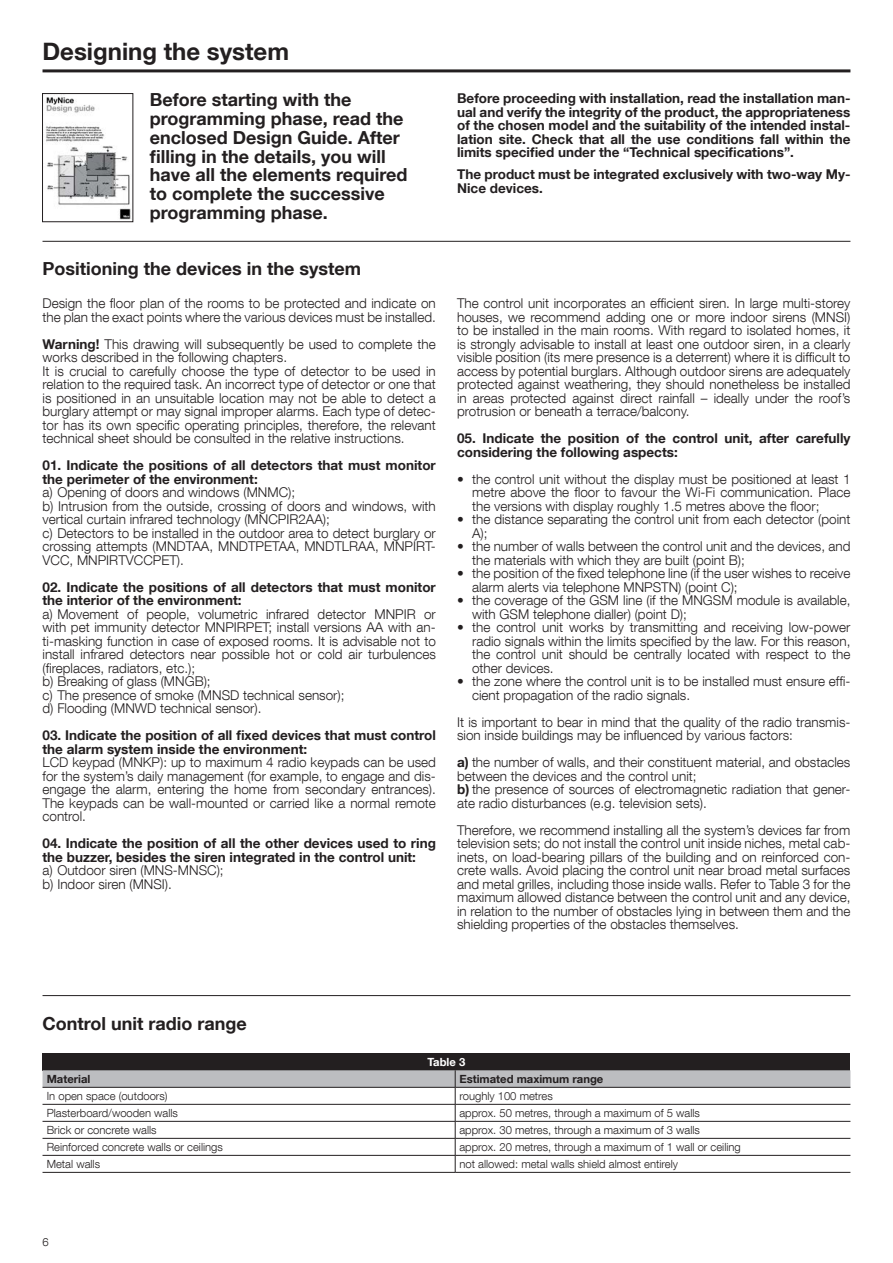
<style>
.page{position:relative;width:893px;height:1263px;background:#fff}
.page>*{position:absolute;margin:0;border:0;box-sizing:border-box;transform-origin:0 0}
.t1{font:700 24px "Helvetica Neue LT Com";color:#231f20}
.t2{font:700 18px/18.8px "Helvetica Neue LT Com";color:#231f20}
.t3{font:300 13.5px/13.5px "Helvetica Neue LT Com";color:#231f20}
.t4{font:700 13.5px/13.5px "Helvetica Neue LT Com";color:#231f20}
.t5{font:300 11.25px "Helvetica Neue LT Com";color:#231f20}
.t6{font:700 11.25px "Helvetica Neue LT Com";color:#231f20}
.t7{font:700 11.25px "Helvetica Neue LT Com";color:#fff}
.s1{font-weight:700}
</style>
<div class="page">
<div style="left:43px;top:1053px;width:807px;height:17px;background:#231f20"></div>
<hr style="left:43px;top:1172px;width:412px;height:1px;background:#231f20">
<hr style="left:455px;top:1172px;width:395px;height:1px;background:#231f20">
<svg style="left:43px;top:1070px;width:807px;height:102px"></svg>
<hr style="left:43px;top:241px;width:807px;height:1px;background:#231f20">
<hr style="left:43px;top:995px;width:807px;height:1px;background:#231f20">
<img style="left:45px;top:97px;width:86px;height:123px">
<div style="left:42px;top:93px;width:91px;height:129px;border:1px solid #231f20"></div>
<hr style="left:43px;top:69px;width:807px;height:3px;background:#231f20">
<h1 class="t1" style="left:43px;top:36px;width:248px">Designing the system</h1>
<h2 class="t2" style="left:150px;top:90px;width:259px">Before starting with the programming phase, read the enclosed Design Guide. After filling in the details, you will have all the elements required to complete the successive programming phase.</h2>
<p class="t4" style="left:457px;top:91px;width:395px;text-align:justify">Before proceeding with installation, read the installation man&shy;ual and verify the integrity of the product, the appropriateness of the chosen model and the suitability of the intended instal&shy;lation site. Check that all the use conditions fall within the limits specified under the “Technical specifications”.</p>
<p class="t4" style="left:457px;top:167px;width:395px">The product must be integrated exclusively with two-way My-<br>Nice devices.</p>
<h2 class="t2" style="left:43px;top:259px;width:320px">Positioning the devices in the system</h2>
<p class="t3" style="left:43px;top:296px;width:395px">Design the floor plan of the rooms to be protected and indicate on the plan the exact points where the various devices must be installed.</p>
<p class="t3" style="left:43px;top:337px;width:395px"><span class="s1">Warning!</span> This drawing will subsequently be used to complete the works described in the following chapters.<br>It is crucial to carefully choose the type of detector to be used in relation to the required task. An incorrect type of detector or one that is positioned in an unsuitable location may not be able to detect a burglary attempt or may signal improper alarms. Each type of detec&shy;tor has its own specific operating principles, therefore, the relevant technical sheet should be consulted in the relative instructions.</p>
<p class="t4" style="left:43px;top:458px;width:395px">01. Indicate the positions of all detectors that must monitor the perimeter of the environment:</p>
<p class="t3" style="left:43px;top:485px;width:395px">a) Opening of doors and windows (MNMC);<br>b) Intrusion from the outside, crossing of doors and windows, with vertical curtain infrared technology (MNCPIR2AA);<br>c) Detectors to be installed in the outdoor area to detect burglary or crossing attempts (MNDTAA, MNDTPETAA, MNDTLRAA, MNPIRT-VCC, MNPIRTVCCPET).</p>
<p class="t4" style="left:43px;top:580px;width:395px">02. Indicate the positions of all detectors that must monitor the interior of the environment:</p>
<p class="t3" style="left:43px;top:607px;width:395px">a) Movement of people, volumetric infrared detector MNPIR or with pet immunity detector MNPIRPET; install versions AA with an&shy;ti-masking function in case of exposed rooms. It is advisable not to install infrared detectors near possible hot or cold air turbulences (fireplaces, radiators, etc.);<br>b) Breaking of glass (MNGB);<br>c) The presence of smoke (MNSD technical sensor);<br>d) Flooding (MNWD technical sensor).</p>
<p class="t4" style="left:43px;top:728px;width:395px">03. Indicate the position of all fixed devices that must control the alarm system inside the environment:</p>
<p class="t3" style="left:43px;top:755px;width:395px;text-align:justify">LCD keypad (MNKP): up to maximum 4 radio keypads can be used for the system’s daily management (for example, to engage and dis&shy;engage the alarm, entering the home from secondary entrances).<br>The keypads can be wall-mounted or carried like a normal remote control.</p>
<p class="t4" style="left:43px;top:836px;width:395px">04. Indicate the position of all the other devices used to ring the buzzer, besides the siren integrated in the control unit:</p>
<p class="t3" style="left:43px;top:863px;width:183px">a) Outdoor siren (MNS-MNSC); b) Indoor siren (MNSI).</p>
<p class="t3" style="left:457px;top:296px;width:395px;text-align:justify">The control unit incorporates an efficient siren. In large multi-storey houses, we recommend adding one or more indoor sirens (MNSI) to be installed in the main rooms. With regard to isolated homes, it is strongly advisable to install at least one outdoor siren, in a clearly visible position (its mere presence is a deterrent) where it is difficult to access by potential burglars. Although outdoor sirens are adequately protected against weathering, they should nonetheless be installed in areas protected against direct rainfall – ideally under the roof’s protrusion or beneath a terrace/balcony.</p>
<p class="t4" style="left:457px;top:431px;width:395px">05. Indicate the position of the control unit, after carefully considering the following aspects:</p>
<p class="t3" style="left:472px;top:472px;width:380px;text-align:justify;text-indent:-15px">• the control unit without the display must be positioned at least 1 metre above the floor to favour the Wi-Fi communication. Place the versions with display roughly 1.5 metres above the floor;</p>
<p class="t3" style="left:472px;top:512px;width:380px;text-indent:-15px">• the distance separating the control unit from each detector (point<br>A);</p>
<p class="t3" style="left:472px;top:539px;width:380px;text-indent:-15px">• the number of walls between the control unit and the devices, and the materials with which they are built (point B);</p>
<p class="t3" style="left:472px;top:566px;width:380px;text-indent:-15px">• the position of the fixed telephone line (if the user wishes to receive alarm alerts via telephone MNPSTN) (point C);</p>
<p class="t3" style="left:472px;top:593px;width:380px;text-indent:-15px">• the coverage of the GSM line (if the MNGSM module is available, with GSM telephone dialler) (point D);</p>
<p class="t3" style="left:472px;top:620px;width:380px;text-align:justify;text-indent:-15px">• the control unit works by transmitting and receiving low-power radio signals within the limits specified by the law. For this reason, the control unit should be centrally located with respect to the other devices.</p>
<p class="t3" style="left:472px;top:674px;width:380px;text-indent:-15px">• the zone where the control unit is to be installed must ensure effi&shy;cient propagation of the radio signals.</p>
<p class="t3" style="left:457px;top:715px;width:395px">It is important to bear in mind that the quality of the radio transmis&shy;sion inside buildings may be influenced by various factors:</p>
<p class="t3" style="left:457px;top:755px;width:395px"><span class="s1">a)</span> the number of walls, and their constituent material, and obstacles between the devices and the control unit;<br><span class="s1">b)</span> the presence of sources of electromagnetic radiation that gener&shy;ate radio disturbances (e.g. television sets).</p>
<p class="t3" style="left:457px;top:823px;width:395px;text-align:justify">Therefore, we recommend installing all the system’s devices far from television sets; do not install the control unit inside niches, metal cab&shy;inets, on load-bearing pillars of the building and on reinforced con&shy;crete walls. Avoid placing the control unit near broad metal surfaces and metal grilles, including those inside walls. Refer to Table 3 for the maximum allowed distance between the control unit and any device, in relation to the number of obstacles lying in between them and the shielding properties of the obstacles themselves.</p>
<h2 class="t2" style="left:43px;top:1013px;width:206px">Control unit radio range</h2>
<p class="t7" style="left:428px;top:1055px;width:39px">Table 3</p>
<p class="t6" style="left:47px;top:1072px;width:45px">Material</p>
<p class="t6" style="left:459px;top:1072px;width:145px">Estimated maximum range</p>
<p class="t5" style="left:47px;top:1089px;width:122px">In open space (outdoors)</p>
<p class="t5" style="left:459px;top:1089px;width:95px">roughly 100 metres</p>
<p class="t5" style="left:47px;top:1106px;width:133px">Plasterboard/wooden walls</p>
<p class="t5" style="left:459px;top:1106px;width:242px">approx. 50 metres, through a maximum of 5 walls</p>
<p class="t5" style="left:47px;top:1123px;width:111px">Brick or concrete walls</p>
<p class="t5" style="left:459px;top:1123px;width:242px">approx. 30 metres, through a maximum of 3 walls</p>
<p class="t5" style="left:47px;top:1140px;width:178px">Reinforced concrete walls or ceilings</p>
<p class="t5" style="left:459px;top:1140px;width:283px">approx. 20 metres, through a maximum of 1 wall or ceiling</p>
<p class="t5" style="left:47px;top:1157px;width:55px">Metal walls</p>
<p class="t5" style="left:459px;top:1157px;width:220px">not allowed: metal walls shield almost entirely</p>
<p class="t5" style="left:43px;top:1235px;width:8px">6</p>
</div>
